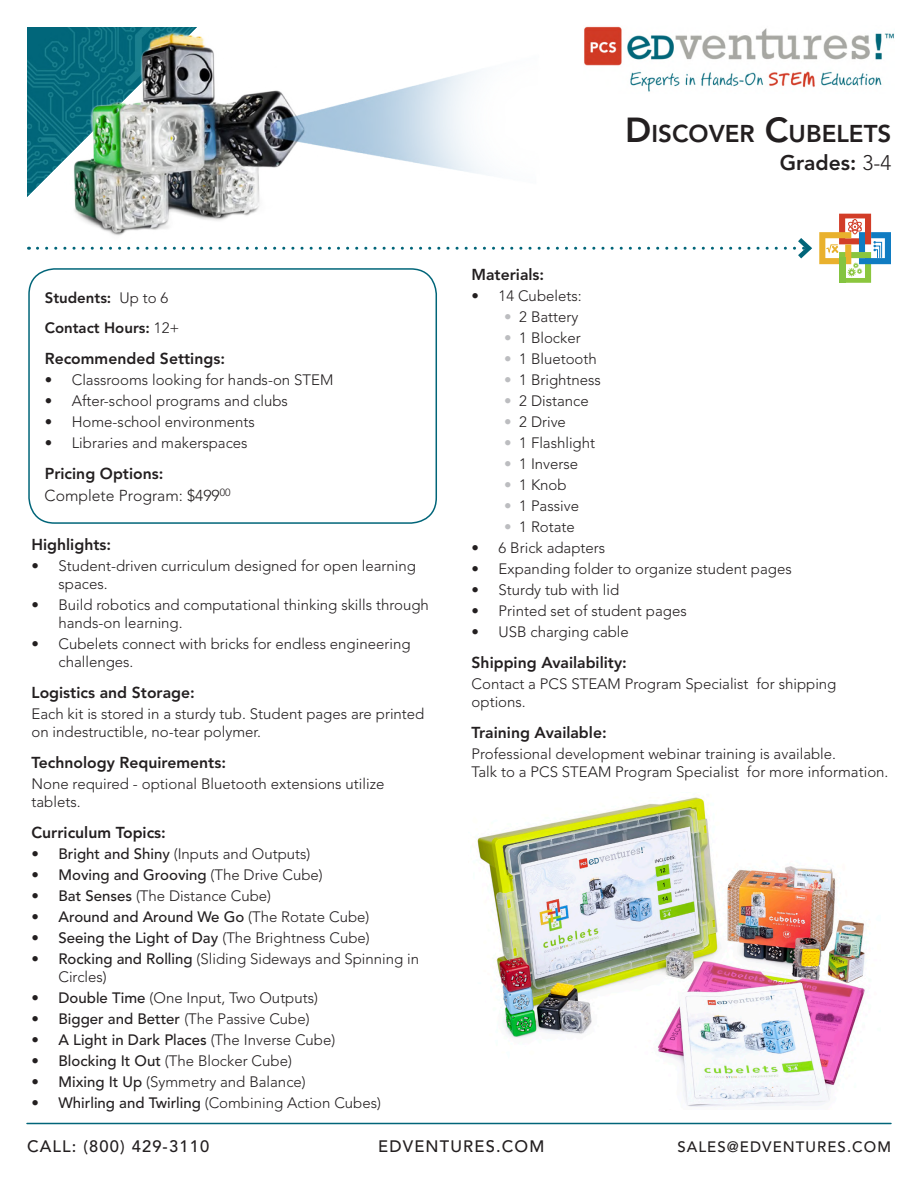
<style>
.page{position:relative;width:918px;height:1188px;background:#fff}
.page>*{position:absolute;margin:0;border:0;box-sizing:border-box;transform-origin:0 0}
.t1{font:800 24.15px "Avenir LT Std";color:#231f20}
.t2{font:800 21px "Avenir LT Std";color:#231f20}
.t3{font:500 16.5px "Avenir LT Std";letter-spacing:.07em;color:#231f20}
.t4{font:800 15.75px "Avenir LT Std";color:#231f20}
.t5{font:300 15.75px "Avenir LT Std";color:#231f20}
.body_text{font:300 15px/18px "Avenir LT Std";color:#231f20}
.t6{font:500 15px "Avenir LT Std";color:#231f20}
.body_text-2{font:800 15px "Avenir LT Std";color:#231f20}
.t7{font:500 15px "Avenir LT Std";letter-spacing:.07em;color:#231f20}
.s1{font-weight:300}
.s2{font-weight:500}
.s3{font-size:34.5px}
.s4{color:#bcbdc0}
</style>
<div class="page">
<img style="left:27px;top:27px;width:25px;height:170px">
<img style="left:52px;top:27px;width:435px;height:187px">
<img style="left:477px;top:797px;width:388px;height:310px">
<svg style="left:37px;top:214px;width:854px;height:69px"></svg>
<hr style="left:27px;top:1123px;width:864px;height:1px;background:#016579">
<div style="left:29px;top:269px;width:407px;height:254px;background:#fff;border-radius:26px"></div>
<div style="left:28px;top:268px;width:409px;height:256px;border:2px solid #016579;border-radius:26px"></div>
<img style="left:584px;top:26px;width:310px;height:66px">
<p class="body_text-2" style="left:45px;top:289px;width:125px">Students: <span class="s1">Up to 6</span></p>
<p class="body_text-2" style="left:45px;top:319px;width:136px">Contact Hours: <span class="s1">12+</span></p>
<p class="t4" style="left:45px;top:349px;width:182px">Recommended Settings:</p>
<p class="body_text" style="left:45px;top:371px;width:290px">• Classrooms looking for hands-on STEM</p>
<p class="body_text" style="left:45px;top:392px;width:245px">• After-school programs and clubs</p>
<p class="body_text" style="left:45px;top:413px;width:212px">• Home-school environments</p>
<p class="body_text" style="left:45px;top:434px;width:204px">• Libraries and makerspaces</p>
<p class="t4" style="left:45px;top:464px;width:120px">Pricing Options:</p>
<p class="t5" style="left:45px;top:486px;width:187px">Complete Program: $499<sup>00</sup></p>
<p class="t4" style="left:32px;top:535px;width:81px">Highlights:</p>
<p class="body_text" style="left:58px;top:557px;width:359px;text-indent:-27px">• Student-driven curriculum designed for open learning spaces.</p>
<p class="body_text" style="left:58px;top:596px;width:372px;text-indent:-27px">• Build robotics and computational thinking skills through hands-on learning.</p>
<p class="body_text" style="left:58px;top:635px;width:354px;text-indent:-27px">• Cubelets connect with bricks for endless engineering challenges.</p>
<p class="t4" style="left:32px;top:683px;width:165px">Logistics and Storage:</p>
<p class="body_text" style="left:32px;top:705px;width:394px">Each kit is stored in a sturdy tub. Student pages are printed on indestructible, no-tear polymer.</p>
<p class="t4" style="left:32px;top:753px;width:196px">Technology Requirements:</p>
<p class="body_text" style="left:32px;top:775px;width:354px">None required - optional Bluetooth extensions utilize tablets.</p>
<p class="t4" style="left:32px;top:823px;width:136px">Curriculum Topics:</p>
<p class="body_text" style="left:32px;top:845px;width:281px"><span class="s2">• Bright and Shiny</span> (Inputs and Outputs)</p>
<p class="t6" style="left:32px;top:866px;width:293px"><span class="s1">•</span> Moving and Grooving <span class="s1">(The Drive Cube)</span></p>
<p class="body_text" style="left:32px;top:887px;width:241px">• <span class="s2">Bat Senses</span> (The Distance Cube)</p>
<p class="t6" style="left:32px;top:908px;width:339px"><span class="s1">•</span> Around and Around We Go <span class="s1">(The Rotate Cube)</span></p>
<p class="body_text" style="left:32px;top:929px;width:340px">• <span class="s2">Seeing the Light of Day</span> (The Brightness Cube)</p>
<p class="body_text" style="left:58px;top:950px;width:362px;text-indent:-27px">• <span class="s2">Rocking and Rolling</span> (Sliding Sideways and Spinning in<br>Circles)</p>
<p class="body_text" style="left:32px;top:989px;width:288px">• <span class="s2">Double Time</span> (One Input, Two Outputs)</p>
<p class="body_text" style="left:32px;top:1010px;width:280px">• <span class="s2">Bigger and Better</span> (The Passive Cube)</p>
<p class="t6" style="left:32px;top:1031px;width:305px"><span class="s1">•</span> A Light in Dark Places <span class="s1">(The Inverse Cube)</span></p>
<p class="body_text" style="left:32px;top:1052px;width:262px">• <span class="s2">Blocking It Out</span> (The Blocker Cube)</p>
<p class="body_text" style="left:32px;top:1073px;width:276px">• <span class="s2">Mixing It Up</span> (Symmetry and Balance)</p>
<p class="body_text" style="left:32px;top:1094px;width:351px">• <span class="s2">Whirling and Twirling</span> (Combining Action Cubes)</p>
<p class="t1" style="left:625px;top:119px;width:268px"><span class="s3">D</span>ISCOVER <span class="s3">C</span>UBELETS</p>
<p class="t2" style="left:780px;top:151px;width:113px">Grades: <span class="s1">3-4</span></p>
<p class="t4" style="left:472px;top:265px;width:74px">Materials:</p>
<p class="body_text" style="left:472px;top:287px;width:112px">• 14 Cubelets:</p>
<p class="body_text" style="left:504px;top:308px;width:76px"><span class="s4">•</span> 2 Battery</p>
<p class="body_text" style="left:504px;top:329px;width:78px"><span class="s4">•</span> 1 Blocker</p>
<p class="body_text" style="left:504px;top:350px;width:94px"><span class="s4">•</span> 1 Bluetooth</p>
<p class="body_text" style="left:504px;top:371px;width:99px"><span class="s4">•</span> 1 Brightness</p>
<p class="body_text" style="left:504px;top:392px;width:86px"><span class="s4">•</span> 2 Distance</p>
<p class="body_text" style="left:504px;top:413px;width:63px"><span class="s4">•</span> 2 Drive</p>
<p class="body_text" style="left:504px;top:434px;width:93px"><span class="s4">•</span> 1 Flashlight</p>
<p class="body_text" style="left:504px;top:455px;width:76px"><span class="s4">•</span> 1 Inverse</p>
<p class="body_text" style="left:504px;top:476px;width:64px"><span class="s4">•</span> 1 Knob</p>
<p class="body_text" style="left:504px;top:497px;width:77px"><span class="s4">•</span> 1 Passive</p>
<p class="body_text" style="left:504px;top:518px;width:72px"><span class="s4">•</span> 1 Rotate</p>
<p class="body_text" style="left:472px;top:539px;width:135px">• 6 Brick adapters</p>
<p class="body_text" style="left:472px;top:560px;width:322px">• Expanding folder to organize student pages</p>
<p class="body_text" style="left:472px;top:581px;width:149px">• Sturdy tub with lid</p>
<p class="body_text" style="left:472px;top:602px;width:217px">• Printed set of student pages</p>
<p class="body_text" style="left:472px;top:623px;width:159px">• USB charging cable</p>
<p class="t4" style="left:472px;top:653px;width:157px">Shipping Availability:</p>
<p class="body_text" style="left:472px;top:675px;width:366px">Contact a PCS STEAM Program Specialist for shipping options.</p>
<p class="t4" style="left:472px;top:723px;width:137px">Training Available:</p>
<p class="body_text" style="left:472px;top:745px;width:418px">Professional development webinar training is available.<br>Talk to a PCS STEAM Program Specialist for more information.</p>
<p class="t3" style="left:27px;top:1137px;width:184px">CALL: (800) 429-3110</p>
<p class="t3" style="left:378px;top:1137px;width:168px">EDVENTURES.COM</p>
<p class="t7" style="left:677px;top:1138px;width:215px">SALES@EDVENTURES.COM</p>
</div>
